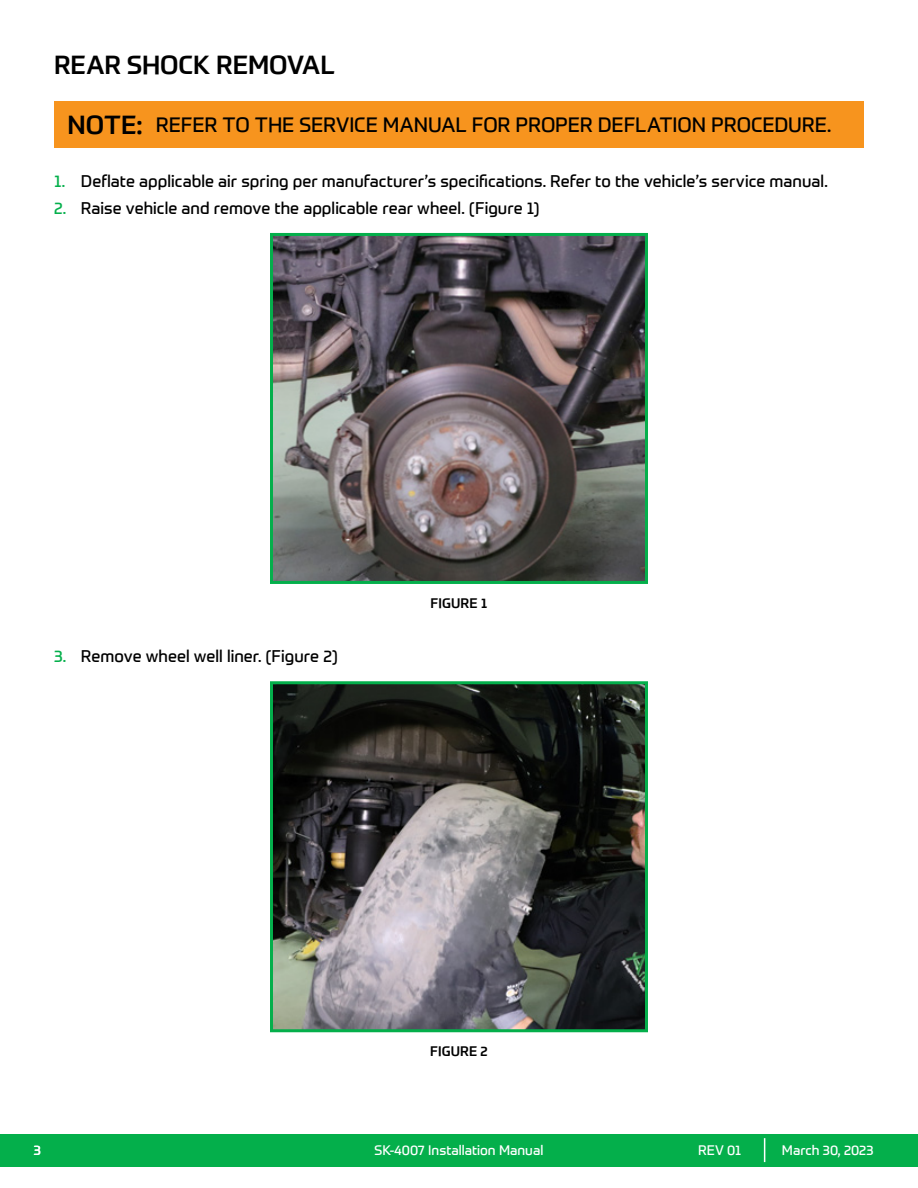
<style>
.page{position:relative;width:918px;height:1188px;background:#fff}
.page>*{position:absolute;margin:0;border:0;box-sizing:border-box;transform-origin:0 0}
.t1{font:500 25.5px "Prometo";color:#000}
.t2{font:20.25px "Prometo";letter-spacing:-.005em;color:#000}
.t3{font:16.5px "Prometo";color:#000}
.t4{font:13.5px "Prometo";color:#fff}
.t5{font:500 13.5px "Prometo";letter-spacing:.01em;color:#000}
.s1{font-weight:500;font-size:25.5px}
.s2{color:#04af4b}
</style>
<div class="page">
<div style="left:0;top:1134px;width:918px;height:32px;background:#04af4b"></div>
<svg style="left:764px;top:1138px;width:1px;height:24px"></svg>
<img style="left:274px;top:237px;width:370px;height:343px">
<div style="left:270px;top:233px;width:378px;height:351px;border:3px solid #04af4b"></div>
<img style="left:274px;top:685px;width:370px;height:343px">
<div style="left:270px;top:681px;width:378px;height:351px;border:3px solid #04af4b"></div>
<div style="left:54px;top:101px;width:810px;height:46px;background:#f7941e"></div>
<h1 class="t1" style="left:54px;top:49px;width:282px">REAR SHOCK REMOVAL</h1>
<p class="t2" style="left:68px;top:112px;width:766px"><span class="s1">NOTE:</span> REFER TO THE SERVICE MANUAL FOR PROPER DEFLATION PROCEDURE.</p>
<p class="t3" style="left:54px;top:171px;width:775px"><span class="s2">1.</span> Deflate applicable air spring per manufacturer’s specifications. Refer to the vehicle’s service manual.</p>
<p class="t3" style="left:54px;top:198px;width:487px"><span class="s2">2.</span> Raise vehicle and remove the applicable rear wheel. (Figure 1)</p>
<p class="t3" style="left:54px;top:646px;width:286px"><span class="s2">3.</span> Remove wheel well liner. (Figure 2)</p>
<p class="t5" style="left:431px;top:595px;width:58px">FIGURE 1</p>
<p class="t5" style="left:430px;top:1043px;width:59px">FIGURE 2</p>
<p class="t4" style="left:34px;top:1142px;width:9px">3</p>
<p class="t4" style="left:375px;top:1142px;width:170px">SK-4007 Installation Manual</p>
<p class="t4" style="left:698px;top:1142px;width:45px">REV 01</p>
<p class="t4" style="left:782px;top:1142px;width:93px">March 30, 2023</p>
</div>
